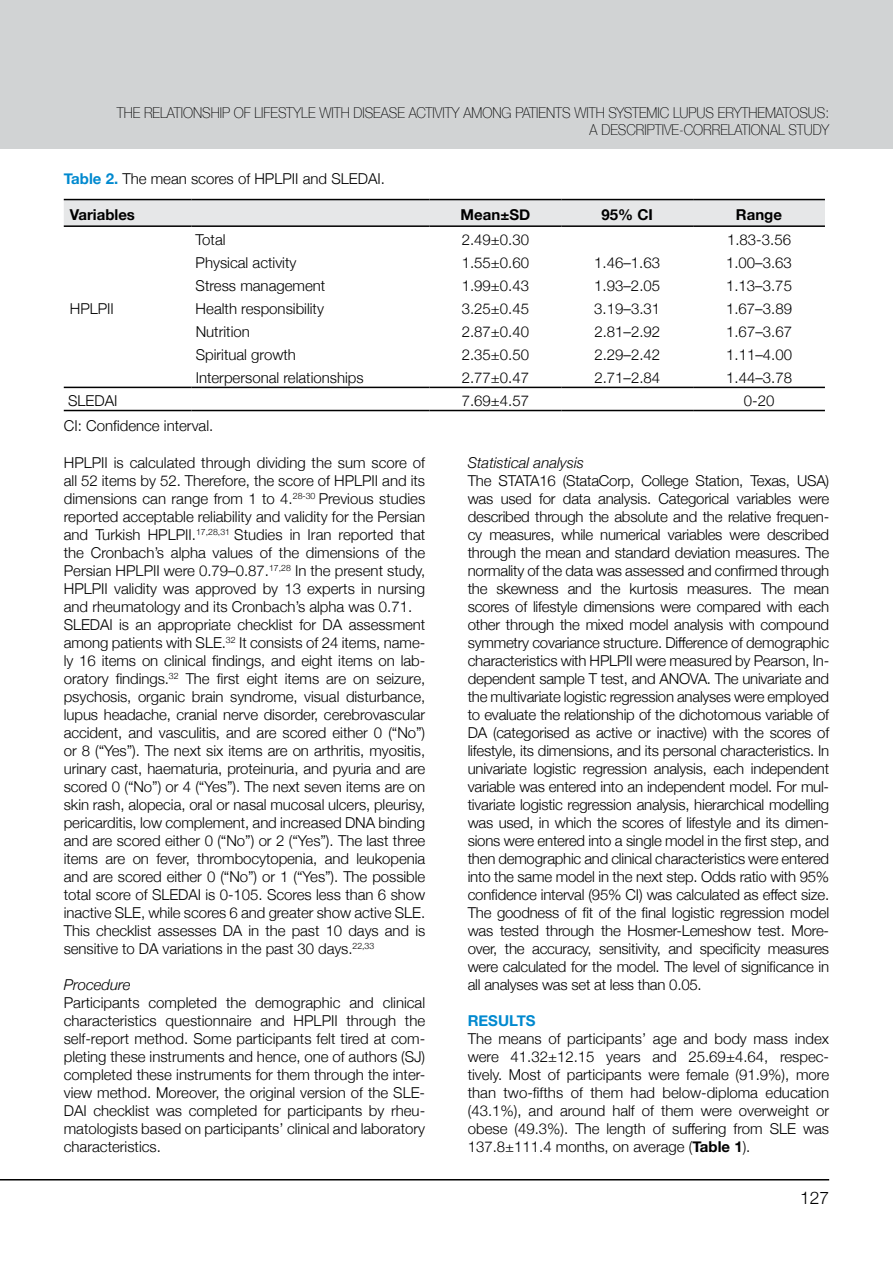
<style>
.page{position:relative;width:893px;height:1263px;background:#fff}
.page>*{position:absolute;margin:0;border:0;box-sizing:border-box;transform-origin:0 0}
.t1{font:300 17.4px "Helvetica Neue";color:#000}
.t2{font:300 15px/18px "Helvetica Neue";letter-spacing:-.005em;color:#000;text-align:justify}
.t3{font:100 15px/17.1px "Helvetica Neue";color:#000;text-align:right;scale:.9 1}
.t4{font:italic 300 15px "Helvetica Neue";color:#000}
.t5{font:700 15px "Helvetica Neue";color:#000}
.t6{font:700 15px "Helvetica Neue";color:#0089cf}
.s1{font-weight:700;color:#0089cf}
.s2{font-weight:700}
</style>
<div class="page">
<hr style="left:0;top:1179px;width:829px;height:1px;background:#000">
<div style="left:0;top:0;width:893px;height:149px;background:#d1d3d4"></div>
<div style="left:64px;top:200px;width:761px;height:25px;background:#e6e7e8"></div>
<hr style="left:693px;top:387px;width:132px;height:1px;background:#000">
<hr style="left:561px;top:387px;width:132px;height:1px;background:#000">
<hr style="left:429px;top:387px;width:132px;height:1px;background:#000">
<hr style="left:191px;top:387px;width:238px;height:1px;background:#000">
<hr style="left:64px;top:387px;width:127px;height:1px;background:#000">
<hr style="left:693px;top:410px;width:132px;height:1px;background:#000">
<hr style="left:561px;top:410px;width:132px;height:1px;background:#000">
<hr style="left:429px;top:410px;width:132px;height:1px;background:#000">
<hr style="left:191px;top:410px;width:238px;height:1px;background:#000">
<hr style="left:64px;top:410px;width:127px;height:1px;background:#000">
<hr style="left:693px;top:199px;width:132px;height:1px;background:#000">
<hr style="left:561px;top:199px;width:132px;height:1px;background:#000">
<hr style="left:429px;top:199px;width:132px;height:1px;background:#000">
<hr style="left:191px;top:199px;width:238px;height:1px;background:#000">
<hr style="left:64px;top:199px;width:127px;height:1px;background:#000">
<hr style="left:693px;top:225px;width:132px;height:2px;background:#000">
<hr style="left:561px;top:225px;width:132px;height:2px;background:#000">
<hr style="left:429px;top:225px;width:132px;height:2px;background:#000">
<hr style="left:191px;top:225px;width:238px;height:2px;background:#000">
<hr style="left:64px;top:225px;width:127px;height:2px;background:#000">
<p class="t3" style="left:117px;top:104px;width:793px">THE RELATIONSHIP OF LIFESTYLE WITH DISEASE ACTIVITY AMONG PATIENTS WITH SYSTEMIC LUPUS ERYTHEMATOSUS:<br>A DESCRIPTIVE-CORRELATIONAL STUDY</p>
<p class="t3" style="left:799px;top:121px;width:36px">TITLE</p>
<p class="t2" style="left:64px;top:169px;width:323px"><span class="s1">Table 2.</span> The mean scores of HPLPII and SLEDAI.</p>
<p class="t5" style="left:70px;top:203px;width:67px">Variables</p>
<p class="t5" style="left:461px;top:203px;width:71px">Mean±SD</p>
<p class="t5" style="left:601px;top:203px;width:53px">95% CI</p>
<p class="t5" style="left:736px;top:203px;width:48px">Range</p>
<p class="t2" style="left:196px;top:230px;width:32px">Total</p>
<p class="t2" style="left:462px;top:230px;width:69px">2.49±0.30</p>
<p class="t2" style="left:727px;top:230px;width:65px">1.83-3.56</p>
<p class="t2" style="left:70px;top:299px;width:46px">HPLPII</p>
<p class="t2" style="left:196px;top:253px;width:102px">Physical activity</p>
<p class="t2" style="left:462px;top:253px;width:69px">1.55±0.60</p>
<p class="t2" style="left:594px;top:253px;width:67px">1.46–1.63</p>
<p class="t2" style="left:726px;top:253px;width:67px">1.00–3.63</p>
<p class="t2" style="left:196px;top:276px;width:131px">Stress management</p>
<p class="t2" style="left:462px;top:276px;width:69px">1.99±0.43</p>
<p class="t2" style="left:594px;top:276px;width:67px">1.93–2.05</p>
<p class="t2" style="left:726px;top:276px;width:67px">1.13–3.75</p>
<p class="t2" style="left:196px;top:299px;width:130px">Health responsibility</p>
<p class="t2" style="left:462px;top:299px;width:69px">3.25±0.45</p>
<p class="t2" style="left:594px;top:299px;width:67px">3.19–3.31</p>
<p class="t2" style="left:726px;top:299px;width:67px">1.67–3.89</p>
<p class="t2" style="left:196px;top:322px;width:56px">Nutrition</p>
<p class="t2" style="left:462px;top:322px;width:69px">2.87±0.40</p>
<p class="t2" style="left:594px;top:322px;width:67px">2.81–2.92</p>
<p class="t2" style="left:726px;top:322px;width:67px">1.67–3.67</p>
<p class="t2" style="left:196px;top:345px;width:102px">Spiritual growth</p>
<p class="t2" style="left:462px;top:345px;width:69px">2.35±0.50</p>
<p class="t2" style="left:594px;top:345px;width:67px">2.29–2.42</p>
<p class="t2" style="left:726px;top:345px;width:67px">1.11–4.00</p>
<p class="t2" style="left:196px;top:368px;width:170px">Interpersonal relationships</p>
<p class="t2" style="left:462px;top:368px;width:69px">2.77±0.47</p>
<p class="t2" style="left:594px;top:368px;width:67px">2.71–2.84</p>
<p class="t2" style="left:726px;top:368px;width:67px">1.44–3.78</p>
<p class="t2" style="left:68px;top:391px;width:51px">SLEDAI</p>
<p class="t2" style="left:462px;top:391px;width:69px">7.69±4.57</p>
<p class="t2" style="left:744px;top:391px;width:32px">0-20</p>
<p class="t2" style="left:64px;top:415px;width:151px">CI: Confidence interval.</p>
<p class="t2" style="left:64px;top:453px;width:363px;text-align:left">HPLPII is calculated through dividing the sum score of all 52 items by 52. Therefore, the score of HPLPII and its dimensions can range from 1 to 4.<sup>28-30</sup> Previous studies reported acceptable reliability and validity for the Persian and Turkish HPLPII.<sup>17,28,31</sup> Studies in Iran reported that the Cronbach’s alpha values of the dimensions of the Persian HPLPII were 0.79–0.87.<sup>17,28</sup> In the present study, HPLPII validity was approved by 13 experts in nursing and rheumatology and its Cronbach’s alpha was 0.71.<br>SLEDAI is an appropriate checklist for DA assessment among patients with SLE.<sup>32</sup> It consists of 24 items, name&shy;ly 16 items on clinical findings, and eight items on lab&shy;oratory findings.<sup>32</sup> The first eight items are on seizure, psychosis, organic brain syndrome, visual disturbance, lupus headache, cranial nerve disorder, cerebrovascular accident, and vasculitis, and are scored either 0 (“No”) or 8 (“Yes”). The next six items are on arthritis, myositis, urinary cast, haematuria, proteinuria, and pyuria and are scored 0 (“No”) or 4 (“Yes”). The next seven items are on skin rash, alopecia, oral or nasal mucosal ulcers, pleurisy, pericarditis, low complement, and increased DNA binding and are scored either 0 (“No”) or 2 (“Yes”). The last three items are on fever, thrombocytopenia, and leukopenia and are scored either 0 (“No”) or 1 (“Yes”). The possible total score of SLEDAI is 0-105. Scores less than 6 show inactive SLE, while scores 6 and greater show active SLE.<br>This checklist assesses DA in the past 10 days and is sensitive to DA variations in the past 30 days.<sup>22,33</sup></p>
<p class="t4" style="left:64px;top:973px;width:68px">Procedure</p>
<p class="t2" style="left:64px;top:993px;width:363px">Participants completed the demographic and clinical characteristics questionnaire and HPLPII through the self-report method. Some participants felt tired at com&shy;pleting these instruments and hence, one of authors (SJ) completed these instruments for them through the inter&shy;view method. Moreover, the original version of the SLE-DAI checklist was completed for participants by rheu&shy;matologists based on participants’ clinical and laboratory characteristics.</p>
<p class="t4" style="left:468px;top:451px;width:118px">Statistical analysis</p>
<p class="t2" style="left:468px;top:471px;width:363px">The STATA16 (StataCorp, College Station, Texas, USA) was used for data analysis. Categorical variables were described through the absolute and the relative frequen&shy;cy measures, while numerical variables were described through the mean and standard deviation measures. The normality of the data was assessed and confirmed through the skewness and the kurtosis measures. The mean scores of lifestyle dimensions were compared with each other through the mixed model analysis with compound symmetry covariance structure. Difference of demographic characteristics with HPLPII were measured by Pearson, In&shy;dependent sample T test, and ANOVA. The univariate and the multivariate logistic regression analyses were employed to evaluate the relationship of the dichotomous variable of DA (categorised as active or inactive) with the scores of lifestyle, its dimensions, and its personal characteristics. In univariate logistic regression analysis, each independent variable was entered into an independent model. For mul&shy;tivariate logistic regression analysis, hierarchical modelling was used, in which the scores of lifestyle and its dimen&shy;sions were entered into a single model in the first step, and then demographic and clinical characteristics were entered into the same model in the next step. Odds ratio with 95% confidence interval (95% CI) was calculated as effect size.<br>The goodness of fit of the final logistic regression model was tested through the Hosmer-Lemeshow test. More&shy;over, the accuracy, sensitivity, and specificity measures were calculated for the model. The level of significance in all analyses was set at less than 0.05.</p>
<p class="t6" style="left:468px;top:1009px;width:69px">RESULTS</p>
<p class="t2" style="left:468px;top:1029px;width:363px">The means of participants’ age and body mass index were 41.32±12.15 years and 25.69±4.64, respec&shy;tively. Most of participants were female (91.9%), more than two-fifths of them had below-diploma education (43.1%), and around half of them were overweight or obese (49.3%). The length of suffering from SLE was 137.8±111.4 months, on average (<span class="s2">Table 1</span>).</p>
<p class="t1" style="left:800px;top:1184px;width:31px">127</p>
</div>
